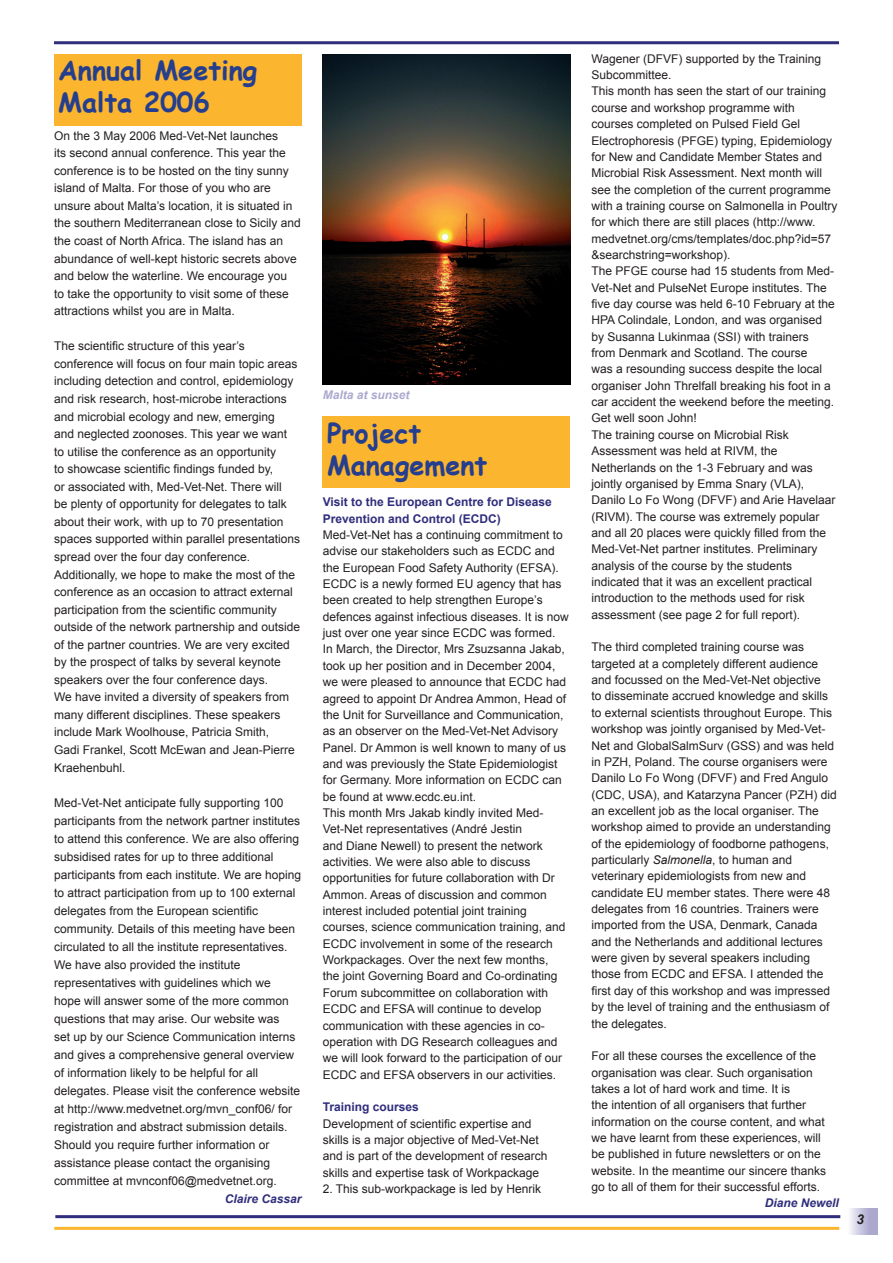
<style>
.page{position:relative;width:893px;height:1263px;background:#fff}
.page>*{position:absolute;margin:0;border:0;box-sizing:border-box;transform-origin:0 0}
.t1{font:700 27px/32.4px "Comic Sans MS";color:#253f8e}
.t2{font:12px/16.4px "Arial";color:#231f20}
.t3{font:700 12px/16.4px "Arial";color:#302e7c}
.t4{font:italic 700 12px "Arial";color:#302e7c}
.t5{font:italic 700 12px "Arial";color:#aca9cf}
.s1{font-style:italic}
</style>
<div class="page">
<hr style="left:55px;top:1215px;width:785px;height:3px;background:#302e7c">
<hr style="left:54px;top:1227px;width:785px;height:3px;background:#fcb52e">
<hr style="left:54px;top:41px;width:785px;height:3px;background:#302e7c">
<svg style="left:850px;top:1209px;width:28px;height:25px"></svg>
<div style="left:323px;top:417px;width:247px;height:71px;background:#fcb52e"></div>
<div style="left:54px;top:54px;width:247px;height:71px;background:#fcb52e"></div>
<img style="left:323px;top:54px;width:247px;height:330px">
<h1 class="t1" style="left:58px;top:53px;width:200px">Annual Meeting<br>Malta 2006</h1>
<p class="t2" style="left:54px;top:127px;width:248px;line-height:17.5px">On the 3 May 2006 Med-Vet-Net launches<br>its second annual conference. This year the conference is to be hosted on the tiny sunny island of Malta. For those of you who are unsure about Malta’s location, it is situated in the southern Mediterranean close to Sicily and the coast of North Africa. The island has an abundance of well-kept historic secrets above and below the waterline. We encourage you<br>to take the opportunity to visit some of these attractions whilst you are in Malta.</p>
<p class="t2" style="left:54px;top:337px;width:248px;line-height:17.5px">The scientific structure of this year’s conference will focus on four main topic areas including detection and control, epidemiology and risk research, host-microbe interactions and microbial ecology and new, emerging<br>and neglected zoonoses. This year we want to utilise the conference as an opportunity<br>to showcase scientific findings funded by,<br>or associated with, Med-Vet-Net. There will<br>be plenty of opportunity for delegates to talk about their work, with up to 70 presentation spaces supported within parallel presentations spread over the four day conference.<br>Additionally, we hope to make the most of the conference as an occasion to attract external participation from the scientific community outside of the network partnership and outside of the partner countries. We are very excited by the prospect of talks by several keynote speakers over the four conference days.<br>We have invited a diversity of speakers from many different disciplines. These speakers include Mark Woolhouse, Patricia Smith,<br>Gadi Frankel, Scott McEwan and Jean-Pierre Kraehenbuhl.</p>
<p class="t2" style="left:54px;top:794px;width:249px;line-height:18px">Med-Vet-Net anticipate fully supporting 100 participants from the network partner institutes to attend this conference. We are also offering subsidised rates for up to three additional participants from each institute. We are hoping to attract participation from up to 100 external delegates from the European scientific community. Details of this meeting have been circulated to all the institute representatives.<br>We have also provided the institute representatives with guidelines which we<br>hope will answer some of the more common questions that may arise. Our website was<br>set up by our Science Communication interns and gives a comprehensive general overview of information likely to be helpful for all delegates. Please visit the conference website at http://www.medvetnet.org/mvn_conf06/ for registration and abstract submission details.<br>Should you require further information or assistance please contact the organising committee at mvnconf06@medvetnet.org.</p>
<p class="t4" style="left:225px;top:1191px;width:78px">Claire Cassar</p>
<p class="t5" style="left:323px;top:387px;width:88px">Malta at sunset</p>
<h1 class="t1" style="left:327px;top:415px;width:162px">Project<br>Management</h1>
<p class="t3" style="left:323px;top:494px;width:231px">Visit to the European Centre for Disease<br>Prevention and Control (ECDC)</p>
<p class="t2" style="left:323px;top:527px;width:248px">Med-Vet-Net has a continuing commitment to advise our stakeholders such as ECDC and the European Food Safety Authority (EFSA).<br>ECDC is a newly formed EU agency that has been created to help strengthen Europe’s defences against infectious diseases. It is now just over one year since ECDC was formed.<br>In March, the Director, Mrs Zsuzsanna Jakab, took up her position and in December 2004, we were pleased to announce that ECDC had agreed to appoint Dr Andrea Ammon, Head of the Unit for Surveillance and Communication, as an observer on the Med-Vet-Net Advisory Panel. Dr Ammon is well known to many of us and was previously the State Epidemiologist for Germany. More information on ECDC can be found at www.ecdc.eu.int.<br>This month Mrs Jakab kindly invited Med-Vet-Net representatives (André Jestin<br>and Diane Newell) to present the network activities. We were also able to discuss opportunities for future collaboration with Dr Ammon. Areas of discussion and common interest included potential joint training courses, science communication training, and ECDC involvement in some of the research Workpackages. Over the next few months,<br>the joint Governing Board and Co-ordinating Forum subcommittee on collaboration with ECDC and EFSA will continue to develop communication with these agencies in co&shy;operation with DG Research colleagues and we will look forward to the participation of our ECDC and EFSA observers in our activities.</p>
<p class="t3" style="left:323px;top:1099px;width:98px">Training courses</p>
<p class="t2" style="left:323px;top:1115px;width:226px">Development of scientific expertise and skills is a major objective of Med-Vet-Net and is part of the development of research skills and expertise task of Workpackage</p>
<p class="t2" style="left:323px;top:1181px;width:220px">2. This sub-workpackage is led by Henrik</p>
<p class="t2" style="left:591px;top:50px;width:248px">Wagener (DFVF) supported by the Training Subcommittee.<br>This month has seen the start of our training course and workshop programme with courses completed on Pulsed Field Gel Electrophoresis (PFGE) typing, Epidemiology for New and Candidate Member States and Microbial Risk Assessment. Next month will see the completion of the current programme with a training course on Salmonella in Poultry for which there are still places (http://www. medvetnet.org/cms/templates/doc.php?id=57 &amp;searchstring=workshop).<br>The PFGE course had 15 students from Med-Vet-Net and PulseNet Europe institutes. The five day course was held 6-10 February at the HPA Colindale, London, and was organised by Susanna Lukinmaa (SSI) with trainers<br>from Denmark and Scotland. The course<br>was a resounding success despite the local organiser John Threlfall breaking his foot in a car accident the weekend before the meeting.<br>Get well soon John!<br>The training course on Microbial Risk Assessment was held at RIVM, the Netherlands on the 1-3 February and was jointly organised by Emma Snary (VLA), Danilo Lo Fo Wong (DFVF) and Arie Havelaar (RIVM). The course was extremely popular and all 20 places were quickly filled from the Med-Vet-Net partner institutes. Preliminary analysis of the course by the students indicated that it was an excellent practical introduction to the methods used for risk assessment (see page 2 for full report).</p>
<p class="t2" style="left:591px;top:639px;width:247px">The third completed training course was targeted at a completely different audience and focussed on the Med-Vet-Net objective<br>to disseminate accrued knowledge and skills to external scientists throughout Europe. This workshop was jointly organised by Med-Vet-Net and GlobalSalmSurv (GSS) and was held in PZH, Poland. The course organisers were Danilo Lo Fo Wong (DFVF) and Fred Angulo (CDC, USA), and Katarzyna Pancer (PZH) did an excellent job as the local organiser. The workshop aimed to provide an understanding of the epidemiology of foodborne pathogens, particularly <span class="s1">Salmonella</span>, to human and veterinary epidemiologists from new and candidate EU member states. There were 48 delegates from 16 countries. Trainers were imported from the USA, Denmark, Canada and the Netherlands and additional lectures were given by several speakers including those from ECDC and EFSA. I attended the first day of this workshop and was impressed by the level of training and the enthusiasm of the delegates.</p>
<p class="t2" style="left:591px;top:1048px;width:236px">For all these courses the excellence of the organisation was clear. Such organisation takes a lot of hard work and time. It is<br>the intention of all organisers that further information on the course content, and what we have learnt from these experiences, will be published in future newsletters or on the website. In the meantime our sincere thanks go to all of them for their successful efforts.</p>
<p class="t4" style="left:765px;top:1195px;width:76px">Diane Newell</p>
</div>
